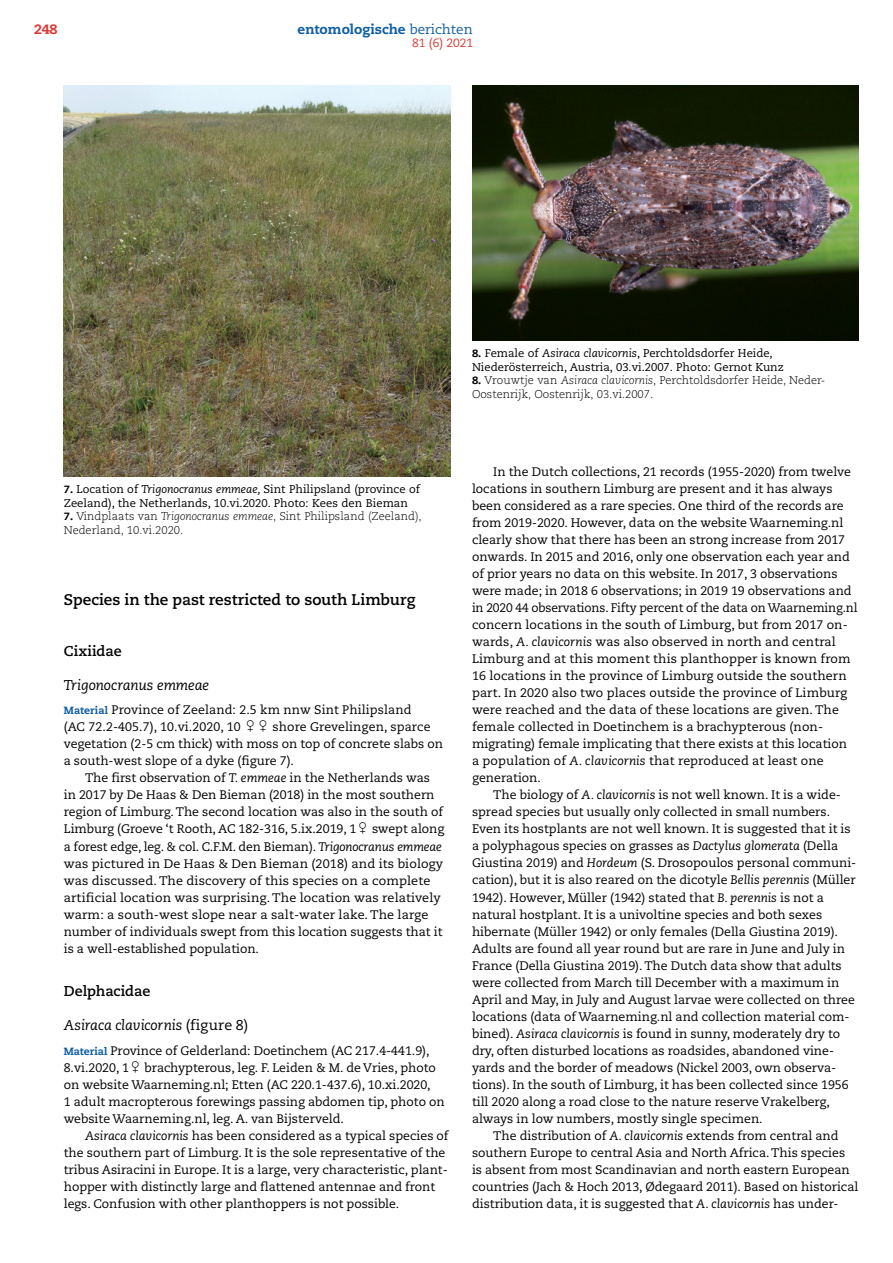
<style>
.page{position:relative;width:893px;height:1263px;background:#fff}
.page>*{position:absolute;margin:0;border:0;box-sizing:border-box;transform-origin:0 0}
.t1{font:700 15.3px "Caecilia LT Std";color:#000}
.t2{font:italic 14.25px "Caecilia LT Std";letter-spacing:-.01em;color:#000}
.t3{font:700 14.25px "Caecilia LT Std";letter-spacing:-.005em;color:#000}
.t4{font:800 13.5px "Caecilia LT Std";color:#115fa4}
.t5{font:800 13.5px "Caecilia LT Std";color:#d93a37}
.t6{font:12.3px/17px "Caecilia LT Std";color:#000}
.t7{font:12px "Caecilia LT Std";color:#d93a37}
.t8{font:11.25px/13.5px "Caecilia LT Std";color:#000}
.t9{font:300 11.25px/13.5px "Caecilia LT Std";color:#000}
.s1{font-weight:400}
.s2{font-weight:800;font-size:10.5px}
.s3{font-style:italic}
.s4{font-weight:800;font-size:10.5px;color:#115fa4}
.s5{font-family:"Universal Newswith Comm Pi";font-size:15px}
.s6{font-style:normal}
</style>
<div class="page">
<img style="left:472px;top:85px;width:387px;height:255px">
<img style="left:64px;top:85px;width:387px;height:391px">
<p class="t5" style="left:34px;top:21px;width:25px">248</p>
<p class="t4" style="left:298px;top:21px;width:177px">entomologische <span class="s1">berichten</span></p>
<p class="t7" style="left:412px;top:36px;width:62px">81 (6) 2021</p>
<p class="t8" style="left:472px;top:347px;width:313px"><span class="s2">8.</span> Female of <span class="s3">Asiraca clavicornis</span>, Perchtoldsdorfer Heide,<br>Niederösterreich, Austria, 03.vi.2007. Photo: Gernot Kunz</p>
<p class="t9" style="left:472px;top:374px;width:355px"><span class="s2">8.</span> Vrouwtje van <span class="s3">Asiraca clavicornis</span>, Perchtoldsdorfer Heide, Neder-<br>Oostenrijk, Oostenrijk, 03.vi.2007.</p>
<p class="t8" style="left:64px;top:483px;width:358px"><span class="s2">7.</span> Location of <span class="s3">Trigonocranus emmeae,</span> Sint Philipsland (province of<br>Zeeland), the Netherlands, 10.vi.2020. Photo: Kees den Bieman</p>
<p class="t9" style="left:64px;top:510px;width:359px"><span class="s2">7.</span> Vindplaats van <span class="s3">Trigonocranus emmeae</span>, Sint Philipsland (Zeeland),<br>Nederland, 10.vi.2020.</p>
<p class="t1" style="left:64px;top:590px;width:353px">Species in the past restricted to south Limburg</p>
<p class="t3" style="left:64px;top:642px;width:59px">Cixiidae</p>
<p class="t2" style="left:64px;top:677px;width:147px">Trigonocranus emmeae</p>
<p class="t6" style="left:64px;top:702px;width:381px"><span class="s4">Material</span> Province of Zeeland: 2.5 km nnw Sint Philipsland<br>(AC 72.2-405.7), 10.vi.2020, 10 <span class="s5">//</span> shore Grevelingen, sparce vegetation (2-5 cm thick) with moss on top of concrete slabs on a south-west slope of a dyke (figure 7).</p>
<p class="t6" style="left:64px;top:770px;width:382px;text-indent:21px">The first observation of <span class="s3">T. emmeae</span> in the Netherlands was in 2017 by De Haas &amp; Den Bieman (2018) in the most southern region of Limburg. The second location was also in the south of Limburg (Groeve ‘t Rooth, AC 182-316, 5.ix.2019, 1<span class="s5">/</span> swept along a forest edge, leg. &amp; col. C.F.M. den Bieman). <span class="s3">Trigonocranus emmeae </span>was pictured in De Haas &amp; Den Bieman (2018) and its biology was discussed. The discovery of this species on a complete artificial location was surprising. The location was relatively warm: a south-west slope near a salt-water lake. The large number of individuals swept from this location suggests that it is a well-established population.</p>
<p class="t3" style="left:64px;top:983px;width:88px">Delphacidae</p>
<p class="t2" style="left:64px;top:1017px;width:186px">Asiraca clavicornis <span class="s6">(figure 8)</span></p>
<p class="t6" style="left:64px;top:1042px;width:382px"><span class="s4">Material</span> Province of Gelderland: Doetinchem (AC 217.4-441.9), 8.vi.2020, 1<span class="s5">/</span> brachypterous, leg. F. Leiden &amp; M. de Vries, photo on website Waarneming.nl; Etten (AC 220.1-437.6), 10.xi.2020,<br>1 adult macropterous forewings passing abdomen tip, photo on website Waarneming.nl, leg. A. van Bijsterveld.</p>
<p class="t6" style="left:64px;top:1127px;width:386px;text-indent:21px"><span class="s3">Asiraca clavicornis</span> has been considered as a typical species of the southern part of Limburg. It is the sole representative of the tribus Asiracini in Europe. It is a large, very characteristic, plant&shy;hopper with distinctly large and flattened antennae and front legs. Confusion with other planthoppers is not possible.</p>
<p class="t6" style="left:472px;top:464px;width:387px;text-indent:21px">In the Dutch collections, 21 records (1955-2020) from twelve locations in southern Limburg are present and it has always been considered as a rare species. One third of the records are from 2019-2020. However, data on the website Waarneming.nl clearly show that there has been an strong increase from 2017 onwards. In 2015 and 2016, only one observation each year and of prior years no data on this website. In 2017, 3 observations were made; in 2018 6 observations; in 2019 19 observations and in 2020 44 observations. Fifty percent of the data on Waarneming.nl concern locations in the south of Limburg, but from 2017 on&shy;wards, <span class="s3">A. clavicornis</span> was also observed in north and central Limburg and at this moment this planthopper is known from 16 locations in the province of Limburg outside the southern part. In 2020 also two places outside the province of Limburg were reached and the data of these locations are given. The female collected in Doetinchem is a brachypterous (non&shy;migrating) female implicating that there exists at this location<br>a population of <span class="s3">A. clavicornis</span> that reproduced at least one generation.</p>
<p class="t6" style="left:472px;top:787px;width:386px;text-indent:21px">The biology of <span class="s3">A. clavicornis</span> is not well known. It is a wide&shy;spread species but usually only collected in small numbers.<br>Even its hostplants are not well known. It is suggested that it is a polyphagous species on grasses as <span class="s3">Dactylus glomerata</span> (Della Giustina 2019) and <span class="s3">Hordeum</span> (S. Drosopoulos personal communi&shy;cation), but it is also reared on the dicotyle <span class="s3">Bellis perennis</span> (Müller 1942). However, Müller (1942) stated that <span class="s3">B. perennis</span> is not a natural hostplant. It is a univoltine species and both sexes hibernate (Müller 1942) or only females (Della Giustina 2019).<br>Adults are found all year round but are rare in June and July in France (Della Giustina 2019). The Dutch data show that adults were collected from March till December with a maximum in April and May, in July and August larvae were collected on three locations (data of Waarneming.nl and collection material com&shy;bined). <span class="s3">Asiraca clavicornis</span> is found in sunny, moderately dry to dry, often disturbed locations as roadsides, abandoned vine&shy;yards and the border of meadows (Nickel 2003, own observa&shy;tions). In the south of Limburg, it has been collected since 1956 till 2020 along a road close to the nature reserve Vrakelberg, always in low numbers, mostly single specimen.</p>
<p class="t6" style="left:472px;top:1127px;width:388px;text-indent:21px">The distribution of <span class="s3">A. clavicornis</span> extends from central and southern Europe to central Asia and North Africa. This species is absent from most Scandinavian and north eastern European countries (Jach &amp; Hoch 2013, Ødegaard 2011). Based on historical distribution data, it is suggested that <span class="s3">A. clavicornis</span> has under-</p>
</div>
